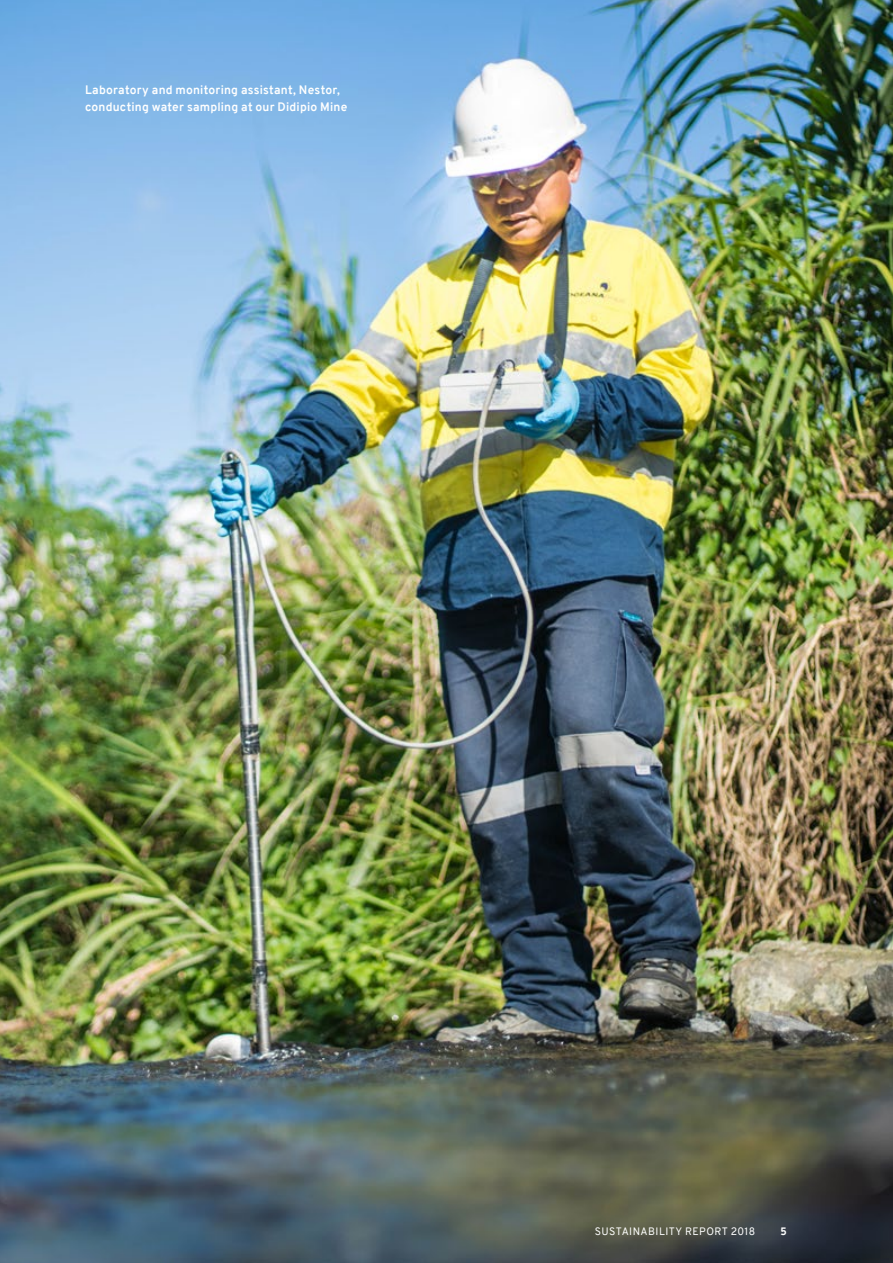
<style>
.page{position:relative;width:893px;height:1263px;background:#fff}
.page>*{position:absolute;margin:0;border:0;box-sizing:border-box;transform-origin:0 0}
.P_Caption{font:700 12px/16.5px "Overpass";letter-spacing:.015em;color:#fff}
.t1{font:10.5px "Overpass";letter-spacing:.04em;color:#fff}
.t2{font:800 10.5px "Overpass";color:#fff}
</style>
<div class="page">
<img style="left:0;top:0;width:893px;height:1263px">
<p class="P_Caption" style="left:85px;top:82px;width:264px">Laboratory and monitoring assistant, Nestor, conducting water sampling at our Didipio Mine</p>
<p class="t1" style="left:595px;top:1224px;width:162px">SUSTAINABILITY REPORT 2018</p>
<p class="t2" style="left:780px;top:1224px;width:8px">5</p>
</div>
